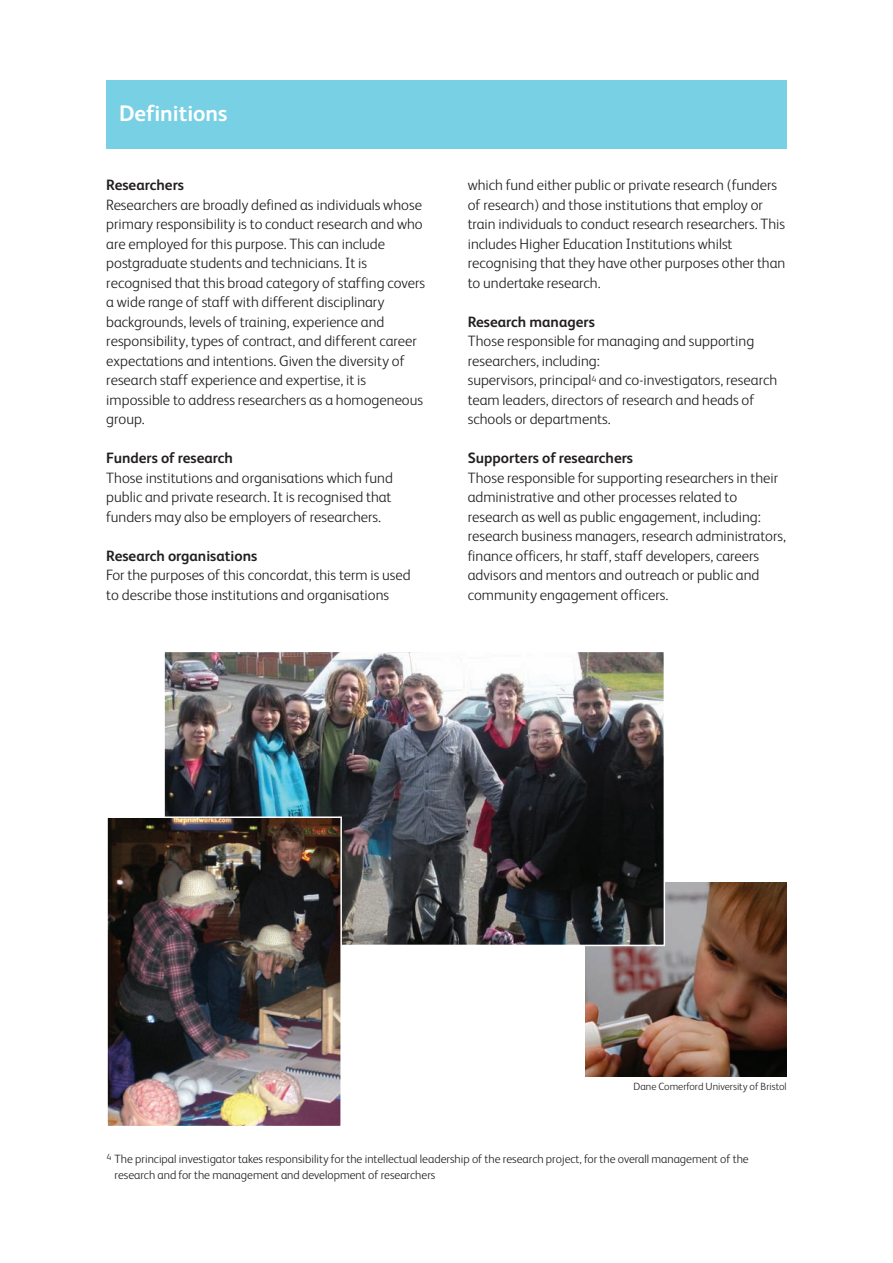
<style>
.page{position:relative;width:893px;height:1263px;background:#fff}
.page>*{position:absolute;margin:0;border:0;box-sizing:border-box;transform-origin:0 0}
.t1{font:700 22.5px "FS Albert";color:#fff}
.t2{font:300 15px/19.5px "FS Albert";color:#231f20}
.t3{font:700 15px "FS Albert";color:#231f20}
.t4{font:300 12px/16.5px "FS Albert";color:#231f20}
.t5{font:300 10.5px "FS Albert";color:#231f20}
</style>
<div class="page">
<div style="left:106px;top:81px;width:681px;height:68px;background:#78d0e4"></div>
<img style="left:586px;top:882px;width:201px;height:194px">
<img style="left:166px;top:654px;width:496px;height:289px">
<div style="left:163px;top:651px;width:502px;height:295px;border:2px solid #fff"></div>
<img style="left:109px;top:819px;width:230px;height:305px">
<div style="left:106px;top:816px;width:236px;height:311px;border:2px solid #fff"></div>
<h1 class="t1" style="left:119px;top:105px;width:110px">Definitions</h1>
<p class="t3" style="left:106px;top:180px;width:79px">Researchers</p>
<p class="t2" style="left:106px;top:196px;width:320px">Researchers are broadly defined as individuals whose primary responsibility is to conduct research and who are employed for this purpose. This can include postgraduate students and technicians. It is recognised that this broad category of staffing covers a wide range of staff with different disciplinary backgrounds, levels of training, experience and responsibility, types of contract, and different career expectations and intentions. Given the diversity of research staff experience and expertise, it is impossible to address researchers as a homogeneous group.</p>
<p class="t3" style="left:106px;top:453px;width:128px">Funders of research</p>
<p class="t2" style="left:106px;top:469px;width:288px;text-align:justify">Those institutions and organisations which fund public and private research. It is recognised that funders may also be employers of researchers.</p>
<p class="t3" style="left:106px;top:550px;width:152px">Research organisations</p>
<p class="t2" style="left:106px;top:567px;width:306px">For the purposes of this concordat, this term is used to describe those institutions and organisations</p>
<p class="t2" style="left:468px;top:177px;width:319px">which fund either public or private research (funders of research) and those institutions that employ or train individuals to conduct research researchers. This includes Higher Education Institutions whilst recognising that they have other purposes other than to undertake research.</p>
<p class="t3" style="left:468px;top:316px;width:129px">Research managers</p>
<p class="t2" style="left:468px;top:333px;width:311px">Those responsible for managing and supporting researchers, including:<br>supervisors, principal<sup>4</sup> and co-investigators, research team leaders, directors of research and heads of schools or departments.</p>
<p class="t3" style="left:468px;top:453px;width:167px">Supporters of researchers</p>
<p class="t2" style="left:468px;top:469px;width:320px">Those responsible for supporting researchers in their administrative and other processes related to research as well as public engagement, including: research business managers, research administrators, finance officers, hr staff, staff developers, careers advisors and mentors and outreach or public and community engagement officers.</p>
<p class="t5" style="left:633px;top:1083px;width:155px">Dane Comerford University of Bristol</p>
<p class="t4" style="left:114px;top:1152px;width:636px;text-indent:-8px"><sup>4</sup> The principal investigator takes responsibility for the intellectual leadership of the research project, for the overall management of the research and for the management and development of researchers</p>
</div>
